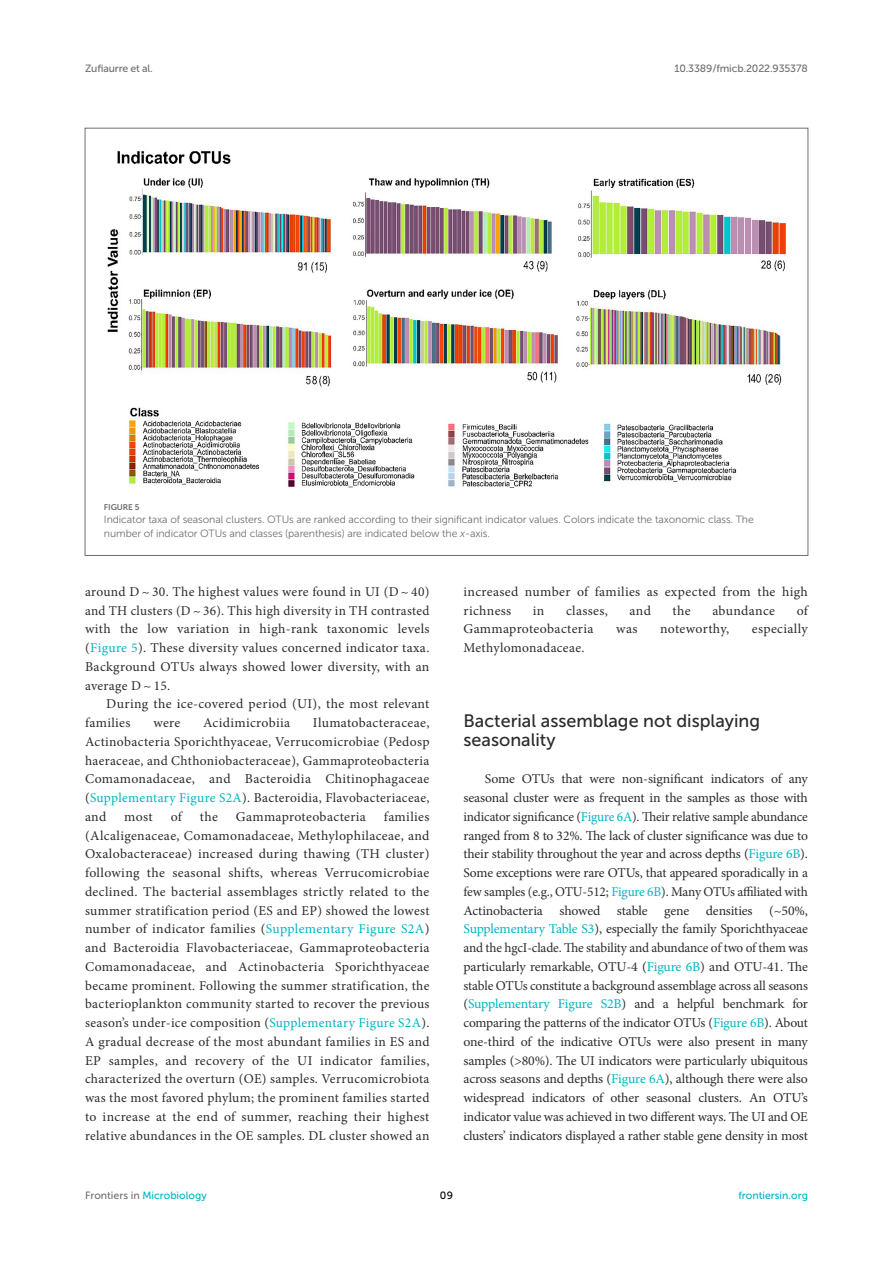
<style>
.page{position:relative;width:893px;height:1263px;background:#fff}
.page>*{position:absolute;margin:0;border:0;box-sizing:border-box;transform-origin:0 0}
.HEAD_2{font:18px/18.8px "Museo Sans 500";color:#2b2b2a}
.TEXT{font:13.5px/18.8px "Minion Pro";letter-spacing:.025em;color:#2b2b2a;text-align:justify}
.TEXT_FLUSH{font:13.5px/18.8px "Minion Pro";letter-spacing:-.015em;color:#2b2b2a;text-align:justify}
.FIG_LEG{font:10.5px/13.5px "Museo Sans 300";letter-spacing:-.01em;color:#706f70}
.t1{font:10.5px "Museo Sans 500";letter-spacing:-.015em;color:#706f70}
.t2{font:10.5px "Museo Sans 500";color:#00b4c4}
.t3{font:10.5px "Museo Sans 500";color:#000}
.FIG_HD{font:8.25px "Museo Sans 700";letter-spacing:-.01em;color:#706f70}
.s1{font-style:italic}
.s2{color:#00b4c4}
.s3{color:#706f70}
</style>
<div class="page">
<img style="left:107px;top:151px;width:679px;height:337px">
<p class="t1" style="left:85px;top:63px;width:69px">Zufiaurre et al.</p>
<p class="t1" style="left:674px;top:63px;width:135px">10.3389/fmicb.2022.935378</p>
<p class="FIG_HD" style="left:104px;top:502px;width:37px">FIGURE 5</p>
<p class="FIG_LEG" style="left:104px;top:513px;width:651px">Indicator taxa of seasonal clusters. OTUs are ranked according to their significant indicator values. Colors indicate the taxonomic class. The number of indicator OTUs and classes (parenthesis) are indicated below the <span class="s1">x</span>-axis.</p>
<p class="TEXT" style="left:85px;top:582px;width:346px">around D ~ 30. The highest values were found in UI (D ~ 40) and TH clusters (D ~ 36). This high diversity in TH contrasted with the low variation in high-rank taxonomic levels (<span class="s2">Figure 5</span>). These diversity values concerned indicator taxa.<br>Background OTUs always showed lower diversity, with an average D ~ 15.</p>
<p class="TEXT" style="left:85px;top:695px;width:346px;text-indent:21px">During the ice-covered period (UI), the most relevant families</p>
<p class="TEXT" style="left:85px;top:713px;width:346px;text-indent:228px">Ilumatobacteraceae, Actinobacteria Sporichthyaceae, Verrucomicrobiae (Pedosp haeraceae, and Chthoniobacteraceae), Gammaproteobacteria Comamonadaceae, and Bacteroidia Chitinophagaceae (<span class="s2">Supplementary Figure S2A</span>). Bacteroidia, Flavobacteriaceae, and</p>
<p class="TEXT" style="left:153px;top:713px;width:28px">were</p>
<p class="TEXT" style="left:203px;top:713px;width:89px">Acidimicrobiia</p>
<p class="TEXT" style="left:85px;top:807px;width:346px;text-indent:299px">families (Alcaligenaceae, Comamonadaceae, Methylophilaceae, and Oxalobacteraceae) increased during thawing (TH cluster) following the seasonal shifts, whereas Verrucomicrobiae declined. The bacterial assemblages strictly related to the summer stratification period (ES and EP) showed the lowest number of indicator families (<span class="s2">Supplementary Figure S2A</span>) and Bacteroidia Flavobacteriaceae, Gammaproteobacteria Comamonadaceae, and Actinobacteria Sporichthyaceae became prominent. Following the summer stratification, the bacterioplankton community started to recover the previous season’s under-ice composition (<span class="s2">Supplementary Figure S2A</span>).<br>A gradual decrease of the most abundant families in ES and EP samples, and recovery of the UI indicator families, characterized the overturn (OE) samples. Verrucomicrobiota was the most favored phylum; the prominent families started to increase at the end of summer, reaching their highest relative abundances in the OE samples. DL cluster showed an</p>
<p class="TEXT" style="left:124px;top:807px;width:30px">most</p>
<p class="TEXT" style="left:171px;top:807px;width:13px">of</p>
<p class="TEXT" style="left:200px;top:807px;width:20px">the</p>
<p class="TEXT" style="left:236px;top:807px;width:132px">Gammaproteobacteria</p>
<p class="TEXT" style="left:463px;top:582px;width:346px">increased number of families as expected from the high richness</p>
<p class="TEXT" style="left:533px;top:601px;width:13px">in</p>
<p class="TEXT" style="left:566px;top:601px;width:43px">classes,</p>
<p class="TEXT" style="left:630px;top:601px;width:23px">and</p>
<p class="TEXT" style="left:673px;top:601px;width:20px">the</p>
<p class="TEXT" style="left:712px;top:601px;width:64px">abundance</p>
<p class="TEXT" style="left:797px;top:601px;width:13px">of</p>
<p class="TEXT" style="left:463px;top:620px;width:132px">Gammaproteobacteria</p>
<p class="TEXT" style="left:616px;top:620px;width:23px">was</p>
<p class="TEXT" style="left:660px;top:620px;width:71px">noteworthy,</p>
<p class="TEXT" style="left:752px;top:620px;width:58px">especially</p>
<p class="TEXT" style="left:463px;top:638px;width:122px">Methylomonadaceae.</p>
<p class="HEAD_2" style="left:463px;top:711px;width:298px">Bacterial assemblage not displaying seasonality</p>
<p class="TEXT_FLUSH" style="left:463px;top:770px;width:346px;text-indent:21px">Some OTUs that were non-significant indicators of any seasonal cluster were as frequent in the samples as those with indicator significance (<span class="s2">Figure 6A</span>). Their relative sample abundance ranged from 8 to 32%. The lack of cluster significance was due to their stability throughout the year and across depths (<span class="s2">Figure 6B</span>).<br>Some exceptions were rare OTUs, that appeared sporadically in a few samples (e.g., OTU-512; <span class="s2">Figure 6B</span>). Many OTUs affiliated with Actinobacteria showed stable gene densities (~50%, <span class="s2">Supplementary Table S3</span>), especially the family Sporichthyaceae and the hgcI-clade. The stability and abundance of two of them was particularly remarkable, OTU-4 (<span class="s2">Figure 6B</span>) and OTU-41. The stable OTUs constitute a background assemblage across all seasons (<span class="s2">Supplementary Figure S2B</span>) and a helpful benchmark for comparing the patterns of the indicator OTUs (<span class="s2">Figure 6B</span>). About one-third of the indicative OTUs were also present in many samples (&gt;80%). The UI indicators were particularly ubiquitous across seasons and depths (<span class="s2">Figure 6A</span>), although there were also widespread indicators of other seasonal clusters. An OTU’s indicator value was achieved in two different ways. The UI and OE clusters’ indicators displayed a rather stable gene density in most</p>
<p class="t2" style="left:85px;top:1190px;width:123px"><span class="s3">Frontiers in</span> Microbiology</p>
<p class="t3" style="left:440px;top:1190px;width:15px">09</p>
<p class="t2" style="left:738px;top:1190px;width:71px">frontiersin.org</p>
</div>
